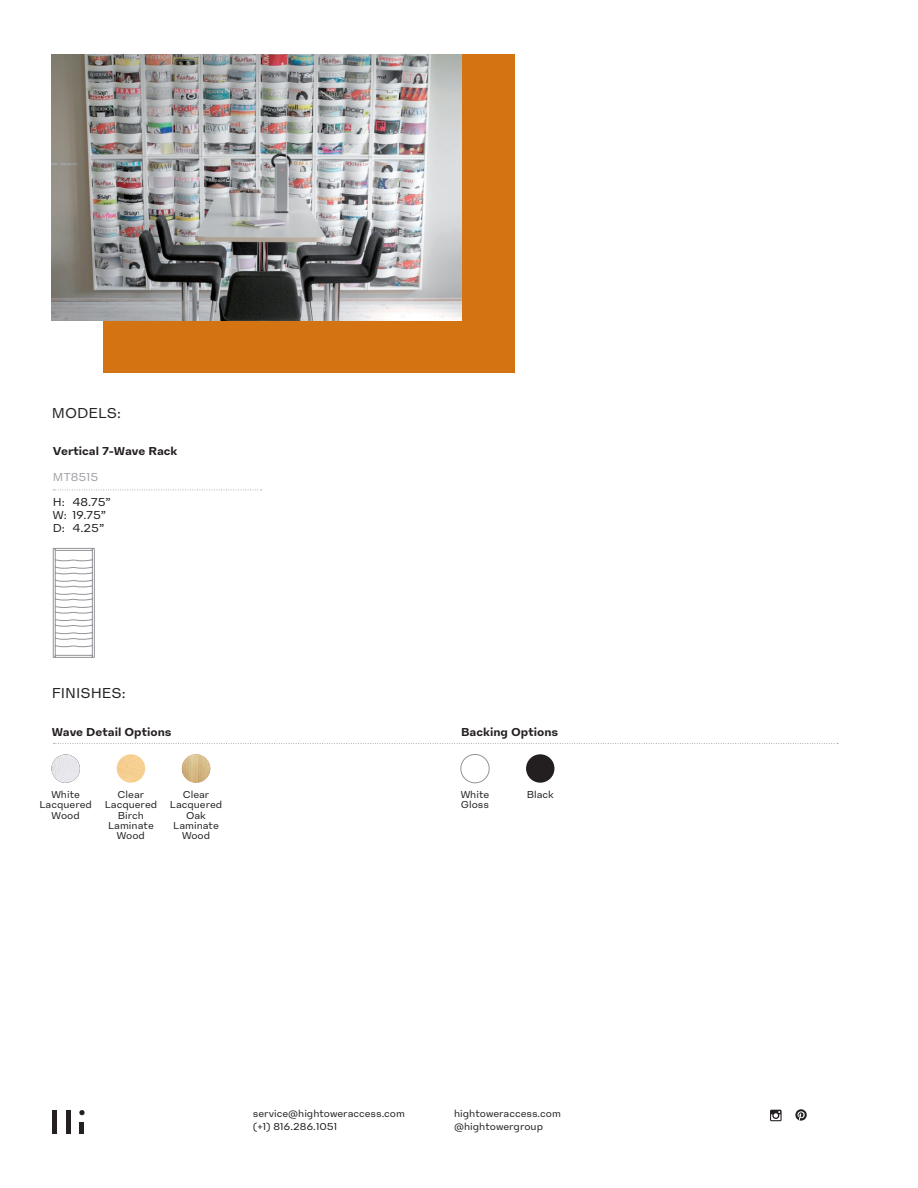
<style>
.page{position:relative;width:918px;height:1188px;background:#fff}
.page>*{position:absolute;margin:0;border:0;box-sizing:border-box;transform-origin:0 0}
.Body_Copy{font:15px "High Sans Text";color:#231f20}
.Body_Copy-2{font:700 12px "High Sans Text";color:#231f20}
.Body_Copy-3{font:12px "High Sans Text";color:#231f20}
.Body_Copy-4{font:12px "High Sans Text";color:#a0a1a5}
.Body_Copy-5{font:10.5px/10.4px "High Sans Text";color:#231f20;text-align:center}
</style>
<div class="page">
<div style="left:103px;top:54px;width:411px;height:318px;background:#d47311"></div>
<hr style="left:52px;top:1110px;width:4px;height:24px;background:#241f21">
<hr style="left:66px;top:1110px;width:4px;height:24px;background:#241f21">
<svg style="left:79px;top:1110px;width:6px;height:5px"></svg>
<hr style="left:80px;top:1122px;width:4px;height:12px;background:#241f21">
<svg style="left:795px;top:1109px;width:12px;height:12px"></svg>
<svg style="left:770px;top:1110px;width:12px;height:11px"></svg>
<img style="left:52px;top:54px;width:410px;height:267px">
<svg style="left:53px;top:490px;width:209px;height:1px"></svg>
<svg style="left:54px;top:743px;width:784px;height:1px"></svg>
<img style="left:52px;top:754px;width:28px;height:29px;border-radius:14px">
<div style="left:461px;top:754px;width:28px;height:29px;border:1px solid #949499;border-radius:50%"></div>
<img style="left:182px;top:754px;width:28px;height:29px;border-radius:14px">
<img style="left:117px;top:754px;width:28px;height:29px;border-radius:14px">
<div style="left:526px;top:754px;width:28px;height:29px;background:#231f20;border-radius:50%"></div>
<svg style="left:52px;top:548px;width:43px;height:110px"></svg>
<p class="Body_Copy" style="left:52px;top:404px;width:71px">MODELS:</p>
<p class="Body_Copy-2" style="left:53px;top:444px;width:126px">Vertical 7-Wave Rack</p>
<p class="Body_Copy-4" style="left:53px;top:470px;width:47px">MT8515</p>
<p class="Body_Copy-3" style="left:53px;top:495px;width:60px">H: 48.75”</p>
<p class="Body_Copy-3" style="left:53px;top:508px;width:55px">W: 19.75”</p>
<p class="Body_Copy-3" style="left:53px;top:521px;width:53px">D: 4.25”</p>
<p class="Body_Copy" style="left:52px;top:684px;width:75px">FINISHES:</p>
<p class="Body_Copy-2" style="left:52px;top:724px;width:121px">Wave Detail Options</p>
<p class="Body_Copy-2" style="left:461px;top:724px;width:99px">Backing Options</p>
<p class="Body_Copy-5" style="left:39px;top:789px;width:54px">White<br>Lacquered<br>Wood</p>
<p class="Body_Copy-5" style="left:461px;top:789px;width:30px">White</p>
<p class="Body_Copy-5" style="left:105px;top:789px;width:54px">Clear<br>Lacquered<br>Birch<br>Laminate<br>Wood</p>
<p class="Body_Copy-5" style="left:527px;top:789px;width:29px">Black</p>
<p class="Body_Copy-5" style="left:170px;top:789px;width:54px">Clear<br>Lacquered<br>Oak<br>Laminate<br>Wood</p>
<p class="Body_Copy-5" style="left:461px;top:800px;width:30px">Gloss</p>
<p class="Body_Copy-5" style="left:253px;top:1108px;width:153px">service@hightoweraccess.com</p>
<p class="Body_Copy-5" style="left:253px;top:1121px;width:86px">(+1) 816.286.1051</p>
<p class="Body_Copy-5" style="left:454px;top:1108px;width:108px">hightoweraccess.com</p>
<p class="Body_Copy-5" style="left:454px;top:1121px;width:90px">@hightowergroup</p>
</div>
